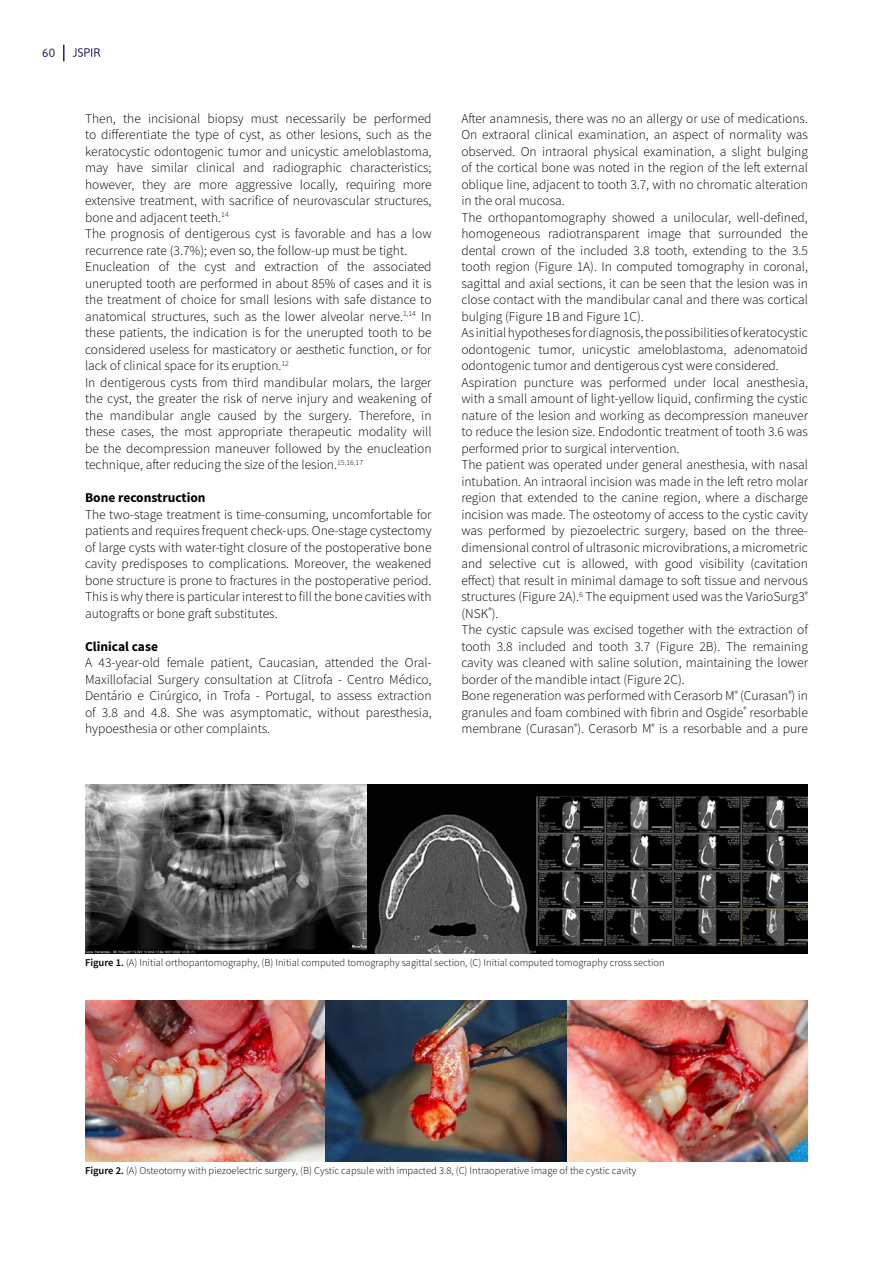
<style>
.page{position:relative;width:893px;height:1263px;background:#fff}
.page>*{position:absolute;margin:0;border:0;box-sizing:border-box;transform-origin:0 0}
.t1{font:300 13.5px/16.5px "Source Sans Pro";color:#000}
.t2{font:700 13.5px "Source Sans Pro";color:#000}
.t3{font:12px "Asap";color:#29235c}
.t4{font:300 10.5px "Source Sans Pro";color:#000}
.s1{font-weight:600}
</style>
<div class="page">
<img style="left:85px;top:784px;width:723px;height:169px">
<img style="left:85px;top:1001px;width:723px;height:160px">
<svg style="left:63px;top:45px;width:2px;height:16px"></svg>
<svg style="left:73px;top:48px;width:27px;height:9px"></svg>
<p class="t3" style="left:42px;top:45px;width:15px">60</p>
<p class="t1" style="left:85px;top:110px;width:348px">Then, the incisional biopsy must necessarily be performed to differentiate the type of cyst, as other lesions, such as the keratocystic odontogenic tumor and unicystic ameloblastoma, may have similar clinical and radiographic characteristics; however, they are more aggressive locally, requiring more extensive treatment, with sacrifice of neurovascular structures, bone and adjacent teeth.<sup>14<br></sup>The prognosis of dentigerous cyst is favorable and has a low recurrence rate (3.7%); even so, the follow-up must be tight.<br>Enucleation of the cyst and extraction of the associated unerupted tooth are performed in about 85% of cases and it is the treatment of choice for small lesions with safe distance to anatomical structures, such as the lower alveolar nerve.<sup>1,14</sup> In these patients, the indication is for the unerupted tooth to be considered useless for masticatory or aesthetic function, or for lack of clinical space for its eruption.<sup>12<br></sup>In dentigerous cysts from third mandibular molars, the larger the cyst, the greater the risk of nerve injury and weakening of the mandibular angle caused by the surgery. Therefore, in these cases, the most appropriate therapeutic modality will be the decompression maneuver followed by the enucleation technique, after reducing the size of the lesion.<sup>15,16,17</sup></p>
<p class="t2" style="left:85px;top:489px;width:122px">Bone reconstruction</p>
<p class="t1" style="left:85px;top:506px;width:348px;text-align:justify">The two-stage treatment is time-consuming, uncomfortable for patients and requires frequent check-ups. One-stage cystectomy of large cysts with water-tight closure of the postoperative bone cavity predisposes to complications. Moreover, the weakened bone structure is prone to fractures in the postoperative period.<br>This is why there is particular interest to fill the bone cavities with autografts or bone graft substitutes.</p>
<p class="t2" style="left:85px;top:637px;width:74px">Clinical case</p>
<p class="t1" style="left:85px;top:655px;width:348px;text-align:justify">A 43-year-old female patient, Caucasian, attended the Oral-Maxillofacial Surgery consultation at Clitrofa - Centro Médico, Dentário e Cirúrgico, in Trofa - Portugal, to assess extraction of 3.8 and 4.8. She was asymptomatic, without paresthesia, hypoesthesia or other complaints.</p>
<p class="t1" style="left:461px;top:110px;width:348px">After anamnesis, there was no an allergy or use of medications.<br>On extraoral clinical examination, an aspect of normality was observed. On intraoral physical examination, a slight bulging of the cortical bone was noted in the region of the left external oblique line, adjacent to tooth 3.7, with no chromatic alteration in the oral mucosa.<br>The orthopantomography showed a unilocular, well-defined, homogeneous radiotransparent image that surrounded the dental crown of the included 3.8 tooth, extending to the 3.5 tooth region (Figure 1A). In computed tomography in coronal, sagittal and axial sections, it can be seen that the lesion was in close contact with the mandibular canal and there was cortical bulging (Figure 1B and Figure 1C).<br>As initial hypotheses for diagnosis, the possibilities of keratocystic odontogenic tumor, unicystic ameloblastoma, adenomatoid odontogenic tumor and dentigerous cyst were considered.<br>Aspiration puncture was performed under local anesthesia, with a small amount of light-yellow liquid, confirming the cystic nature of the lesion and working as decompression maneuver to reduce the lesion size. Endodontic treatment of tooth 3.6 was performed prior to surgical intervention.<br>The patient was operated under general anesthesia, with nasal intubation. An intraoral incision was made in the left retro molar region that extended to the canine region, where a discharge incision was made. The osteotomy of access to the cystic cavity was performed by piezoelectric surgery, based on the three&shy;dimensional control of ultrasonic microvibrations, a micrometric and selective cut is allowed, with good visibility (cavitation effect) that result in minimal damage to soft tissue and nervous structures (Figure 2A).<sup>6</sup> The equipment used was the VarioSurg3<sup>® </sup>(NSK<sup>®</sup>).<br>The cystic capsule was excised together with the extraction of tooth 3.8 included and tooth 3.7 (Figure 2B). The remaining cavity was cleaned with saline solution, maintaining the lower border of the mandible intact (Figure 2C).<br>Bone regeneration was performed with Cerasorb M<sup>®</sup> (Curasan<sup>®</sup>) in granules and foam combined with fibrin and Osgide<sup>®</sup> resorbable membrane (Curasan<sup>®</sup>). Cerasorb M<sup>®</sup> is a resorbable and a pure</p>
<p class="t4" style="left:85px;top:956px;width:581px"><span class="s1">Figure 1.</span> (A) Initial orthopantomography, (B) Initial computed tomography sagittal section, (C) Initial computed tomography cross section</p>
<p class="t4" style="left:85px;top:1164px;width:553px"><span class="s1">Figure 2.</span> (A) Osteotomy with piezoelectric surgery, (B) Cystic capsule with impacted 3.8, (C) Intraoperative image of the cystic cavity</p>
</div>
